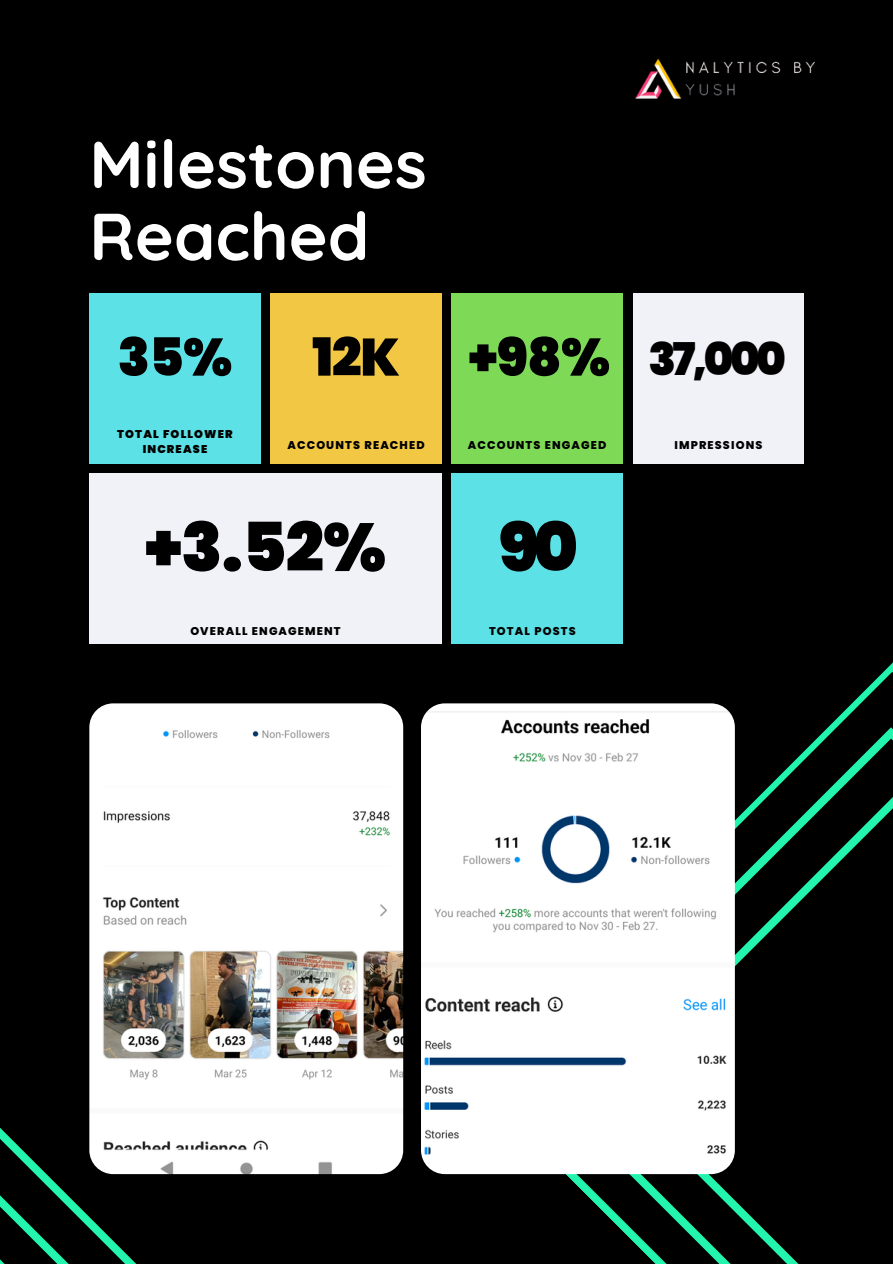
<style>
.page{position:relative;width:893px;height:1264px;background:#fff}
.page>*{position:absolute;margin:0;border:0;box-sizing:border-box;transform-origin:0 0}
.t1{font:900 67.5px "Poppins";color:#000}
.t2{font:700 66.15px "Quicksand";color:#fff}
.t3{font:900 52.5px "Poppins";letter-spacing:-.02em;color:#000}
.t4{font:900 45px "Poppins";color:#000}
.t5{font:800 11.25px "Poppins";letter-spacing:.1em;color:#000}
.t6{font:900 11.25px/15px "Poppins";letter-spacing:.1em;color:#000;text-align:center}
</style>
<div class="page">
<div style="left:0;top:0;width:892px;height:1263px;background:#000"></div>
<svg style="left:538px;top:663px;width:354px;height:600px"></svg>
<svg style="left:0;top:1128px;width:214px;height:135px"></svg>
<div style="left:89px;top:293px;width:172px;height:171px;background:#5ce1e6"></div>
<div style="left:89px;top:473px;width:352px;height:171px;background:#f1f1f8"></div>
<div style="left:451px;top:473px;width:171px;height:171px;background:#5ce1e6"></div>
<div style="left:451px;top:293px;width:171px;height:171px;background:#7ed957"></div>
<div style="left:270px;top:293px;width:171px;height:171px;background:#f2c744"></div>
<div style="left:633px;top:293px;width:171px;height:171px;background:#f1f1f8"></div>
<img style="left:89px;top:703px;width:314px;height:471px;border-radius:24px">
<img style="left:421px;top:703px;width:313px;height:471px;border-radius:24px">
<img style="left:635px;top:59px;width:180px;height:40px">
<p class="t2" style="left:89px;top:122px;width:339px">Milestones</p>
<p class="t2" style="left:89px;top:194px;width:281px">Reached</p>
<p class="t3" style="left:118px;top:320px;width:116px">35%</p>
<p class="t6" style="left:117px;top:426px;width:117px">TOTAL FOLLOWER<br>INCREASE</p>
<p class="t3" style="left:312px;top:320px;width:89px">12K</p>
<p class="t5" style="left:287px;top:437px;width:139px">ACCOUNTS REACHED</p>
<p class="t1" style="left:145px;top:500px;width:243px">+3.52%</p>
<p class="t3" style="left:468px;top:320px;width:143px">+98%</p>
<p class="t5" style="left:467px;top:437px;width:140px">ACCOUNTS ENGAGED</p>
<p class="t1" style="left:498px;top:500px;width:81px">90</p>
<p class="t5" style="left:190px;top:622px;width:152px">OVERALL ENGAGEMENT</p>
<p class="t5" style="left:489px;top:623px;width:88px">TOTAL POSTS</p>
<p class="t4" style="left:648px;top:328px;width:139px">37,000</p>
<p class="t5" style="left:674px;top:437px;width:89px">IMPRESSIONS</p>
</div>
